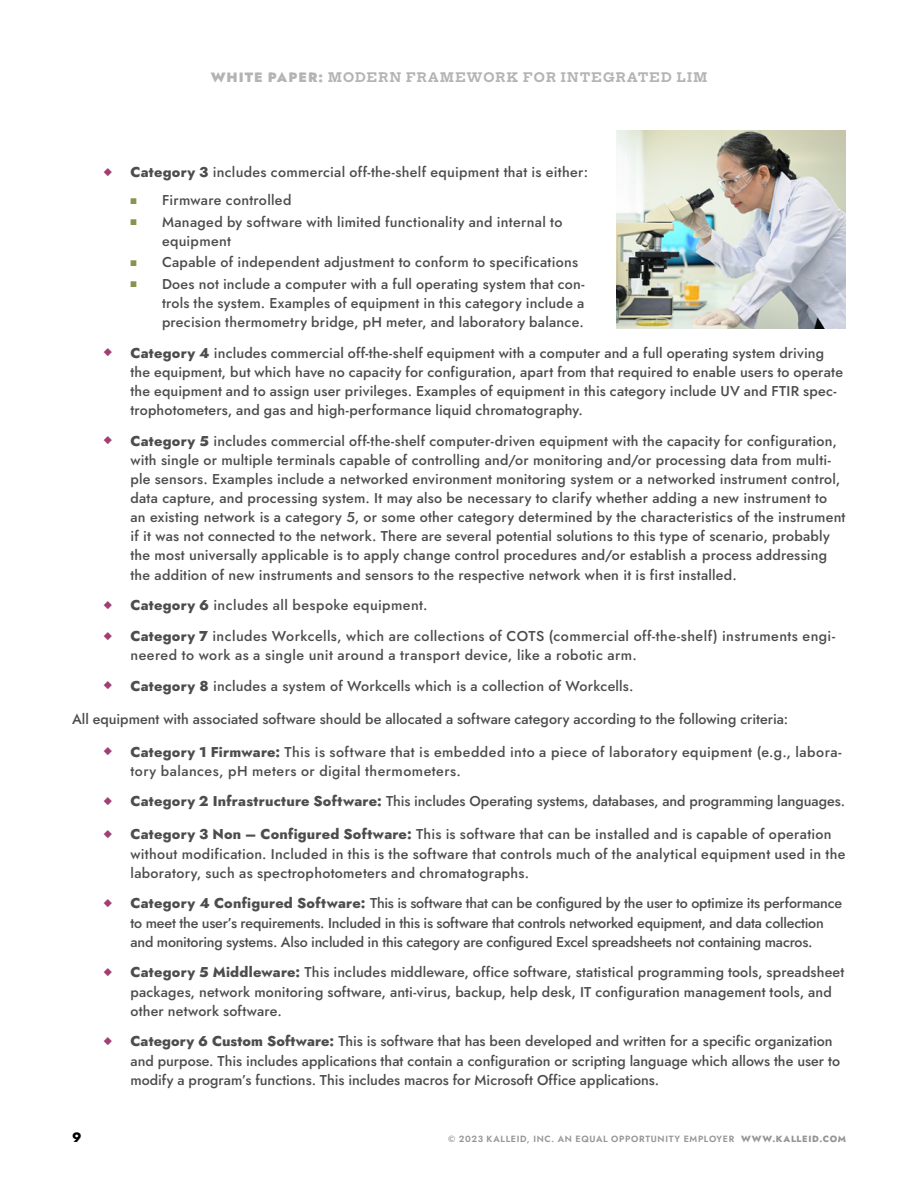
<style>
.page{position:relative;width:918px;height:1188px;background:#fff}
.page>*{position:absolute;margin:0;border:0;box-sizing:border-box;transform-origin:0 0}
.Kalleid-text-jost-me{font:500 14.25px/19.2px "Jost";letter-spacing:.015em;color:#4d4d4d}
.Kalleid-text-jost-me-2{font:500 14.25px/19.2px "Jost";letter-spacing:-.015em;color:#4d4d4d}
.Kalleid-text-jost-me-3{font:500 14.25px/19.2px "Jost";letter-spacing:.035em;color:#4d4d4d}
.K-WP_title_black_18{font:800 13.5px "Jost";color:#000}
.Kalleid-subhead-jost{font:700 12.75px "Hepta Slab";letter-spacing:.105em;color:#b4b4b4}
.K-WP_title_black_18-2{font:600 9px "Jost";letter-spacing:.075em;color:#969696}
.s1{font-family:"Jost";font-weight:900;font-size:13.5px}
.s2{color:#a13e73}
.s3{font-weight:800}
.s4{color:#859550}
</style>
<div class="page">
<img style="left:616px;top:131px;width:230px;height:197px">
<p class="Kalleid-subhead-jost" style="left:211px;top:66px;width:498px"><span class="s1">WHITE PAPER:</span> MODERN FRAMEWORK FOR INTEGRATED LIM</p>
<p class="Kalleid-text-jost-me" style="left:104px;top:163px;width:486px"><span class="s2">◆</span> <span class="s3">Category 3</span> includes commercial off-the-shelf equipment that is either:</p>
<p class="Kalleid-text-jost-me" style="left:130px;top:191px;width:162px"><span class="s4">■</span> Firmware controlled</p>
<p class="Kalleid-text-jost-me" style="left:162px;top:212px;width:402px;text-indent:-32px"><span class="s4">■</span> Managed by software with limited functionality and internal to equipment</p>
<p class="Kalleid-text-jost-me" style="left:130px;top:253px;width:449px"><span class="s4">■</span> Capable of independent adjustment to conform to specifications</p>
<p class="Kalleid-text-jost-me" style="left:162px;top:274px;width:424px;text-align:justify;text-indent:-32px"><span class="s4">■</span> Does not include a computer with a full operating system that con&shy;trols the system. Examples of equipment in this category include a precision thermometry bridge, pH meter, and laboratory balance.</p>
<p class="Kalleid-text-jost-me" style="left:130px;top:343px;width:714px;text-indent:-27px"><span class="s2">◆</span> <span class="s3">Category 4</span> includes commercial off-the-shelf equipment with a computer and a full operating system driving the equipment, but which have no capacity for configuration, apart from that required to enable users to operate the equipment and to assign user privileges. Examples of equipment in this category include UV and FTIR spec&shy;trophotometers, and gas and high-performance liquid chromatography.</p>
<p class="Kalleid-text-jost-me" style="left:130px;top:431px;width:717px;text-indent:-27px"><span class="s2">◆</span> <span class="s3">Category 5</span> includes commercial off-the-shelf computer-driven equipment with the capacity for configuration, with single or multiple terminals capable of controlling and/or monitoring and/or processing data from multi&shy;ple sensors. Examples include a networked environment monitoring system or a networked instrument control, data capture, and processing system. It may also be necessary to clarify whether adding a new instrument to an existing network is a category 5, or some other category determined by the characteristics of the instrument if it was not connected to the network. There are several potential solutions to this type of scenario, probably the most universally applicable is to apply change control procedures and/or establish a process addressing the addition of new instruments and sensors to the respective network when it is first installed.</p>
<p class="Kalleid-text-jost-me" style="left:104px;top:596px;width:326px"><span class="s2">◆</span> <span class="s3">Category 6</span> includes all bespoke equipment.</p>
<p class="Kalleid-text-jost-me" style="left:130px;top:627px;width:706px;text-indent:-27px"><span class="s2">◆</span> <span class="s3">Category 7</span> includes Workcells, which are collections of COTS (commercial off-the-shelf) instruments engi&shy;neered to work as a single unit around a transport device, like a robotic arm.</p>
<p class="Kalleid-text-jost-me" style="left:104px;top:677px;width:532px"><span class="s2">◆</span> <span class="s3">Category 8</span> includes a system of Workcells which is a collection of Workcells.</p>
<p class="Kalleid-text-jost-me" style="left:72px;top:709px;width:718px">All equipment with associated software should be allocated a software category according to the following criteria:</p>
<p class="Kalleid-text-jost-me-3" style="left:130px;top:742px;width:713px;text-indent:-27px"><span class="s2">◆</span> <span class="s3">Category 1 Firmware:</span> This is software that is embedded into a piece of laboratory equipment (e.g., labora&shy;tory balances, pH meters or digital thermometers.</p>
<p class="Kalleid-text-jost-me" style="left:104px;top:792px;width:743px"><span class="s2">◆</span> <span class="s3">Category 2 Infrastructure Software:</span> This includes Operating systems, databases, and programming languages.</p>
<p class="Kalleid-text-jost-me" style="left:130px;top:825px;width:717px;text-indent:-27px"><span class="s2">◆</span> <span class="s3">Category 3 Non – Configured Software:</span> This is software that can be installed and is capable of operation without modification. Included in this is the software that controls much of the analytical equipment used in the laboratory, such as spectrophotometers and chromatographs.</p>
<p class="Kalleid-text-jost-me-2" style="left:130px;top:894px;width:713px;text-indent:-27px"><span class="s2">◆</span> <span class="s3">Category 4 Configured Software:</span> This is software that can be configured by the user to optimize its performance to meet the user’s requirements. Included in this is software that controls networked equipment, and data collection and monitoring systems. Also included in this category are configured Excel spreadsheets not containing macros.</p>
<p class="Kalleid-text-jost-me" style="left:130px;top:963px;width:715px;text-indent:-27px"><span class="s2">◆</span> <span class="s3">Category 5 Middleware:</span> This includes middleware, office software, statistical programming tools, spreadsheet packages, network monitoring software, anti-virus, backup, help desk, IT configuration management tools, and other network software.</p>
<p class="Kalleid-text-jost-me" style="left:130px;top:1032px;width:711px;text-indent:-27px"><span class="s2">◆</span> <span class="s3">Category 6 Custom Software:</span> This is software that has been developed and written for a specific organization and purpose. This includes applications that contain a configuration or scripting language which allows the user to modify a program’s functions. This includes macros for Microsoft Office applications.</p>
<p class="K-WP_title_black_18" style="left:72px;top:1128px;width:11px">9</p>
<p class="K-WP_title_black_18-2" style="left:448px;top:1132px;width:399px">© 2023 KALLEID, INC. AN EQUAL OPPORTUNITY EMPLOYER <span class="s3">WWW.KALLEID.COM</span></p>
</div>
